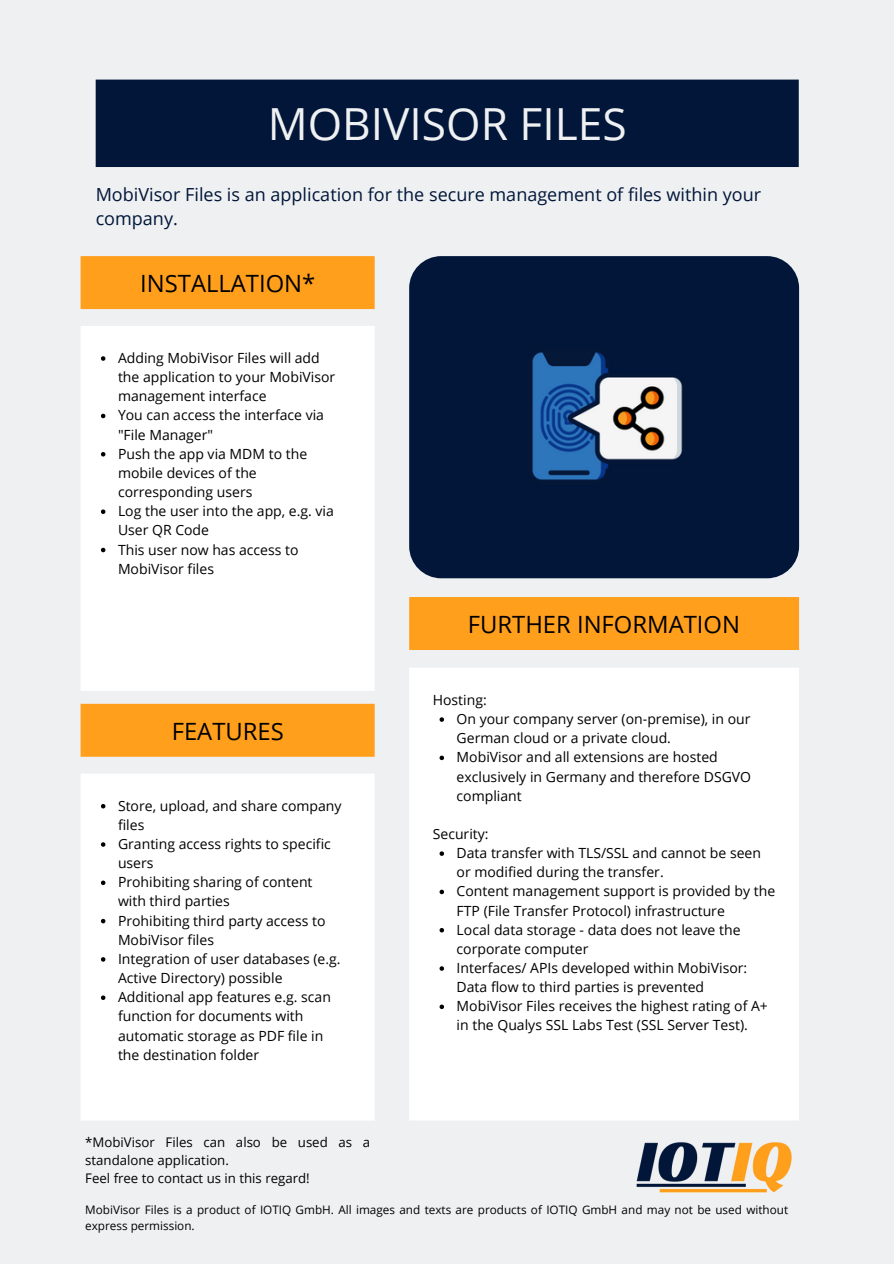
<style>
.page{position:relative;width:894px;height:1264px;background:#fff}
.page>*{position:absolute;margin:0;border:0;box-sizing:border-box;transform-origin:0 0}
.t1{font:44.25px "Open Sans";color:#eef0f2}
.t2{font:23.85px "Open Sans";color:#000}
.t3{font:18px/24.8px "Open Sans";color:#011638}
.t4{font:13.95px/19.2px "Open Sans";color:#000}
.t5{font:13.2px/17.7px "Open Sans";color:#000}
.t6{font:11.7px/15.6px "Open Sans";color:#000}
</style>
<div class="page">
<div style="left:0;top:0;width:893px;height:1263px;background:#eef0f2"></div>
<div style="left:410px;top:598px;width:387px;height:50px;background:#ff9f1c"></div>
<hr style="left:409px;top:599px;width:3px;height:48px;background:#ff9f1c">
<hr style="left:796px;top:599px;width:2px;height:48px;background:#ff9f1c">
<hr style="left:412px;top:647px;width:384px;height:3px;background:#ff9f1c">
<hr style="left:412px;top:597px;width:384px;height:2px;background:#ff9f1c">
<div style="left:410px;top:669px;width:387px;height:450px;background:#fff"></div>
<hr style="left:409px;top:670px;width:2px;height:447px;background:#fff">
<hr style="left:796px;top:670px;width:2px;height:447px;background:#fff">
<hr style="left:411px;top:1117px;width:385px;height:3px;background:#fff">
<hr style="left:411px;top:667px;width:385px;height:3px;background:#fff">
<div style="left:409px;top:256px;width:389px;height:322px;background:#011638;border-radius:32px"></div>
<div style="left:82px;top:257px;width:291px;height:51px;background:#ff9f1c"></div>
<hr style="left:81px;top:259px;width:2px;height:47px;background:#ff9f1c">
<hr style="left:372px;top:259px;width:2px;height:47px;background:#ff9f1c">
<hr style="left:83px;top:306px;width:289px;height:3px;background:#ff9f1c">
<hr style="left:83px;top:256px;width:289px;height:3px;background:#ff9f1c">
<div style="left:82px;top:327px;width:291px;height:362px;background:#fff"></div>
<hr style="left:81px;top:328px;width:2px;height:360px;background:#fff">
<hr style="left:372px;top:328px;width:2px;height:360px;background:#fff">
<hr style="left:83px;top:688px;width:289px;height:3px;background:#fff">
<hr style="left:83px;top:326px;width:289px;height:2px;background:#fff">
<svg style="left:101px;top:356px;width:4px;height:5px"></svg>
<svg style="left:101px;top:414px;width:4px;height:4px"></svg>
<svg style="left:101px;top:452px;width:4px;height:4px"></svg>
<svg style="left:101px;top:509px;width:4px;height:5px"></svg>
<svg style="left:101px;top:548px;width:4px;height:4px"></svg>
<div style="left:97px;top:81px;width:700px;height:85px;background:#011638"></div>
<hr style="left:96px;top:82px;width:2px;height:82px;background:#011638">
<hr style="left:795px;top:82px;width:3px;height:82px;background:#011638">
<hr style="left:98px;top:164px;width:697px;height:3px;background:#011638">
<hr style="left:98px;top:80px;width:697px;height:2px;background:#011638">
<div style="left:82px;top:705px;width:291px;height:50px;background:#ff9f1c"></div>
<hr style="left:81px;top:706px;width:2px;height:48px;background:#ff9f1c">
<hr style="left:372px;top:706px;width:2px;height:48px;background:#ff9f1c">
<hr style="left:83px;top:754px;width:289px;height:2px;background:#ff9f1c">
<hr style="left:83px;top:703px;width:289px;height:3px;background:#ff9f1c">
<div style="left:82px;top:775px;width:291px;height:344px;background:#fff"></div>
<hr style="left:81px;top:776px;width:2px;height:341px;background:#fff">
<hr style="left:372px;top:776px;width:2px;height:341px;background:#fff">
<hr style="left:83px;top:1117px;width:289px;height:3px;background:#fff">
<hr style="left:83px;top:773px;width:289px;height:3px;background:#fff">
<svg style="left:439px;top:717px;width:5px;height:4px"></svg>
<svg style="left:439px;top:755px;width:5px;height:5px"></svg>
<svg style="left:439px;top:851px;width:5px;height:4px"></svg>
<svg style="left:439px;top:889px;width:5px;height:5px"></svg>
<svg style="left:439px;top:928px;width:5px;height:4px"></svg>
<svg style="left:439px;top:966px;width:5px;height:4px"></svg>
<svg style="left:439px;top:1004px;width:5px;height:5px"></svg>
<img style="left:636px;top:1070px;width:163px;height:123px">
<svg style="left:101px;top:804px;width:4px;height:4px"></svg>
<svg style="left:101px;top:842px;width:4px;height:4px"></svg>
<svg style="left:101px;top:880px;width:4px;height:5px"></svg>
<svg style="left:101px;top:918px;width:4px;height:5px"></svg>
<svg style="left:101px;top:957px;width:4px;height:4px"></svg>
<svg style="left:101px;top:995px;width:4px;height:4px"></svg>
<img style="left:532px;top:352px;width:151px;height:128px">
<p class="t1" style="left:267px;top:92px;width:360px">MOBIVISOR FILES</p>
<p class="t3" style="left:96px;top:181px;width:666px">MobiVisor Files is an application for the secure management of files within your company.</p>
<p class="t2" style="left:140px;top:266px;width:176px">INSTALLATION*</p>
<p class="t4" style="left:118px;top:348px;width:219px">Adding MobiVisor Files will add the application to your MobiVisor management interface</p>
<p class="t4" style="left:118px;top:405px;width:207px">You can access the interface via "File Manager"</p>
<p class="t4" style="left:118px;top:444px;width:191px">Push the app via MDM to the mobile devices of the corresponding users</p>
<p class="t4" style="left:118px;top:501px;width:217px">Log the user into the app, e.g. via<br>User QR Code</p>
<p class="t4" style="left:118px;top:539px;width:182px">This user now has access to<br>MobiVisor files</p>
<p class="t2" style="left:172px;top:714px;width:114px">FEATURES</p>
<p class="t4" style="left:118px;top:795px;width:225px">Store, upload, and share company files</p>
<p class="t4" style="left:118px;top:834px;width:214px">Granting access rights to specific users</p>
<p class="t4" style="left:118px;top:872px;width:196px">Prohibiting sharing of content with third parties</p>
<p class="t4" style="left:118px;top:910px;width:209px">Prohibiting third party access to<br>MobiVisor files</p>
<p class="t4" style="left:118px;top:948px;width:224px">Integration of user databases (e.g.<br>Active Directory) possible</p>
<p class="t4" style="left:118px;top:987px;width:214px">Additional app features e.g. scan function for documents with automatic storage as PDF file in the destination folder</p>
<p class="t5" style="left:85px;top:1133px;width:286px">*MobiVisor Files can also be used as a standalone application.</p>
<p class="t5" style="left:85px;top:1168px;width:226px">Feel free to contact us in this regard!</p>
<p class="t2" style="left:467px;top:607px;width:273px">FURTHER INFORMATION</p>
<p class="t4" style="left:432px;top:690px;width:55px">Hosting:</p>
<p class="t4" style="left:456px;top:709px;width:295px">On your company server (on-premise), in our<br>German cloud or a private cloud.</p>
<p class="t4" style="left:456px;top:747px;width:296px">MobiVisor and all extensions are hosted exclusively in Germany and therefore DSGVO compliant</p>
<p class="t4" style="left:432px;top:824px;width:57px">Security:</p>
<p class="t4" style="left:456px;top:843px;width:306px">Data transfer with TLS/SSL and cannot be seen or modified during the transfer.</p>
<p class="t4" style="left:456px;top:881px;width:320px">Content management support is provided by the<br>FTP (File Transfer Protocol) infrastructure</p>
<p class="t4" style="left:456px;top:919px;width:285px">Local data storage - data does not leave the corporate computer</p>
<p class="t4" style="left:456px;top:958px;width:292px">Interfaces/ APIs developed within MobiVisor:<br>Data flow to third parties is prevented</p>
<p class="t4" style="left:456px;top:996px;width:313px">MobiVisor Files receives the highest rating of A+ in the Qualys SSL Labs Test (SSL Server Test).</p>
<p class="t6" style="left:85px;top:1201px;width:704px">MobiVisor Files is a product of IOTIQ GmbH. All images and texts are products of IOTIQ GmbH and may not be used without express permission.</p>
</div>
